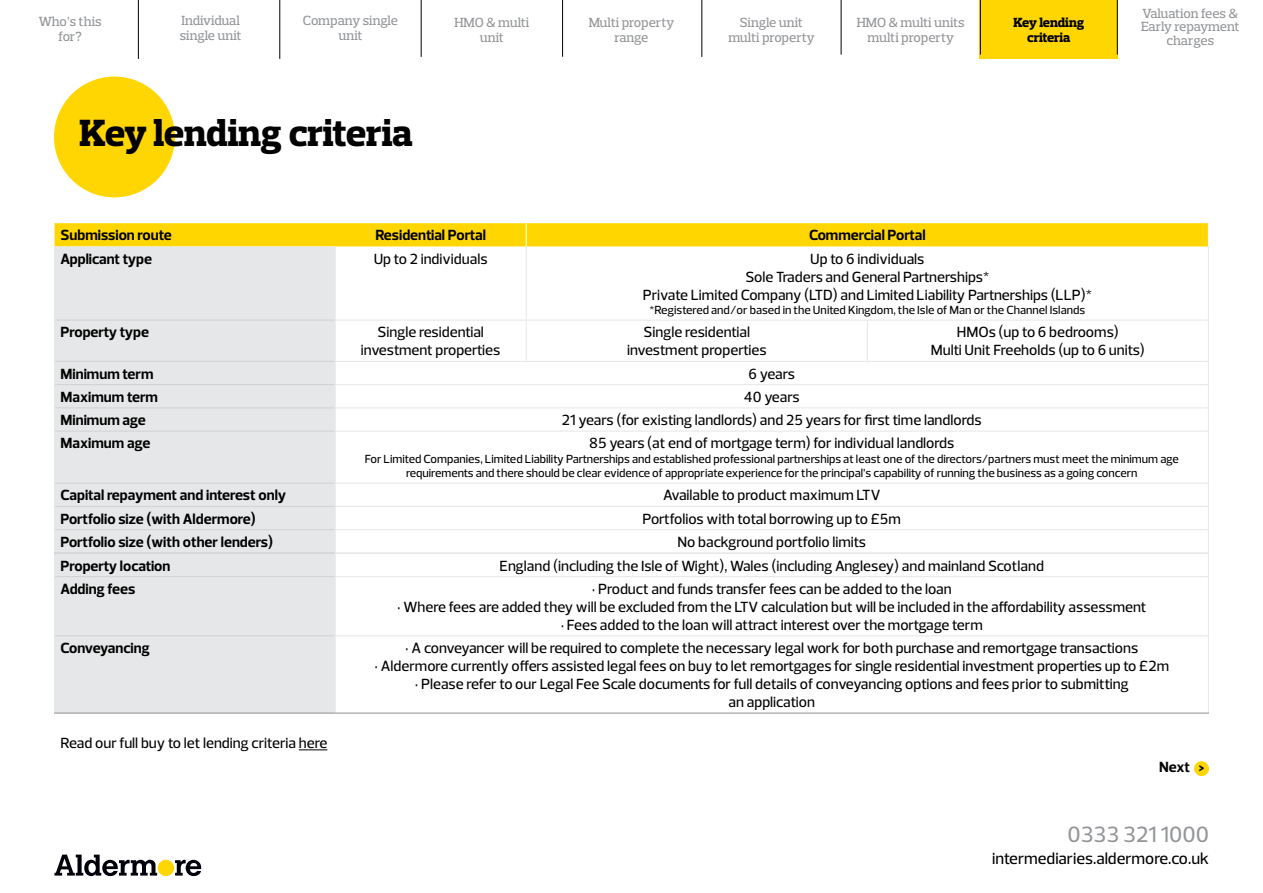
<style>
.page{position:relative;width:1263px;height:893px;background:#fff}
.page>*{position:absolute;margin:0;border:0;box-sizing:border-box;transform-origin:0 0}
.t1{font:800 38.55px "Prelo Slab";letter-spacing:-.01em;color:#000}
.t2{font:500 22.5px "Prelo";color:#939598}
.t3{font:500 16.5px "Prelo";color:#000}
.t4{font:500 15px/18px "Prelo";color:#000;text-align:center}
.t5{font:700 15px "Prelo";color:#000}
.t6{font:500 13.5px/15px "Prelo Slab";letter-spacing:-.01em;color:#939598;text-align:center}
.t7{font:800 13.5px/15px "Prelo Slab";letter-spacing:-.01em;color:#000;text-align:center}
.t8{font:500 12px/14.4px "Prelo";color:#000;text-align:center}
</style>
<div class="page">
<div style="left:158px;top:860px;width:16px;height:16px;background:#ffd600;border-radius:50%"></div>
<svg style="left:54px;top:855px;width:103px;height:21px"></svg>
<svg style="left:175px;top:860px;width:26px;height:16px"></svg>
<div style="left:54px;top:77px;width:121px;height:120px;background:#ffd602;border-radius:50%"></div>
<div style="left:1194px;top:761px;width:15px;height:15px;background:#ffd602;border-radius:50%"></div>
<div style="left:55px;top:246px;width:280px;height:237px;background:#e6e7e8"></div>
<hr style="left:54px;top:246px;width:1px;height:74px;background:#e6e7e8">
<hr style="left:335px;top:246px;width:1px;height:74px;background:#e6e7e8">
<hr style="left:526px;top:246px;width:1px;height:74px;background:#e6e7e8">
<hr style="left:1208px;top:246px;width:1px;height:74px;background:#e6e7e8">
<hr style="left:54px;top:320px;width:1px;height:41px;background:#e6e7e8">
<hr style="left:335px;top:320px;width:191px;height:1px;background:#e6e7e8">
<hr style="left:335px;top:321px;width:1px;height:40px;background:#e6e7e8">
<hr style="left:526px;top:320px;width:341px;height:1px;background:#e6e7e8">
<hr style="left:526px;top:321px;width:1px;height:40px;background:#e6e7e8">
<hr style="left:867px;top:320px;width:342px;height:1px;background:#e6e7e8">
<hr style="left:867px;top:321px;width:1px;height:40px;background:#e6e7e8">
<hr style="left:1208px;top:321px;width:1px;height:40px;background:#e6e7e8">
<hr style="left:335px;top:361px;width:191px;height:1px;background:#e6e7e8">
<hr style="left:526px;top:361px;width:341px;height:1px;background:#e6e7e8">
<hr style="left:867px;top:361px;width:342px;height:1px;background:#e6e7e8">
<hr style="left:335px;top:384px;width:191px;height:1px;background:#e6e7e8">
<hr style="left:526px;top:384px;width:341px;height:1px;background:#e6e7e8">
<hr style="left:867px;top:384px;width:342px;height:1px;background:#e6e7e8">
<svg style="left:54px;top:361px;width:1px;height:70px"></svg>
<hr style="left:335px;top:407px;width:191px;height:1px;background:#e6e7e8">
<svg style="left:335px;top:362px;width:1px;height:69px"></svg>
<hr style="left:526px;top:407px;width:341px;height:1px;background:#e6e7e8">
<hr style="left:867px;top:407px;width:342px;height:1px;background:#e6e7e8">
<svg style="left:1208px;top:362px;width:1px;height:69px"></svg>
<hr style="left:54px;top:431px;width:1px;height:52px;background:#e6e7e8">
<hr style="left:335px;top:431px;width:191px;height:1px;background:#e6e7e8">
<hr style="left:335px;top:432px;width:1px;height:51px;background:#e6e7e8">
<hr style="left:526px;top:431px;width:341px;height:1px;background:#e6e7e8">
<hr style="left:867px;top:431px;width:342px;height:1px;background:#e6e7e8">
<hr style="left:1208px;top:432px;width:1px;height:51px;background:#e6e7e8">
<hr style="left:335px;top:483px;width:191px;height:1px;background:#e6e7e8">
<hr style="left:526px;top:483px;width:341px;height:1px;background:#e6e7e8">
<hr style="left:867px;top:483px;width:342px;height:1px;background:#e6e7e8">
<hr style="left:335px;top:506px;width:191px;height:1px;background:#e6e7e8">
<hr style="left:526px;top:506px;width:341px;height:1px;background:#e6e7e8">
<hr style="left:867px;top:506px;width:342px;height:1px;background:#e6e7e8">
<hr style="left:335px;top:529px;width:191px;height:1px;background:#e6e7e8">
<hr style="left:526px;top:529px;width:341px;height:1px;background:#e6e7e8">
<hr style="left:867px;top:529px;width:342px;height:1px;background:#e6e7e8">
<hr style="left:335px;top:552px;width:191px;height:1px;background:#e6e7e8">
<hr style="left:526px;top:552px;width:341px;height:1px;background:#e6e7e8">
<hr style="left:867px;top:552px;width:342px;height:1px;background:#e6e7e8">
<hr style="left:55px;top:320px;width:280px;height:1px;background:#d1d3d4">
<hr style="left:55px;top:361px;width:280px;height:1px;background:#d1d3d4">
<hr style="left:55px;top:384px;width:280px;height:1px;background:#d1d3d4">
<hr style="left:55px;top:407px;width:280px;height:1px;background:#d1d3d4">
<hr style="left:55px;top:431px;width:280px;height:1px;background:#d1d3d4">
<div style="left:55px;top:223px;width:1154px;height:23px;background:#ffd600"></div>
<hr style="left:335px;top:553px;width:874px;height:1px;background:#e6e7e8">
<div style="left:54px;top:483px;width:282px;height:230px;background:#e6e7e8"></div>
<svg style="left:1208px;top:484px;width:1px;height:92px"></svg>
<hr style="left:54px;top:577px;width:1px;height:59px;background:#e6e7e8">
<hr style="left:335px;top:576px;width:874px;height:1px;background:#e6e7e8">
<hr style="left:335px;top:577px;width:1px;height:58px;background:#e6e7e8">
<hr style="left:1208px;top:577px;width:1px;height:58px;background:#e6e7e8">
<hr style="left:54px;top:636px;width:1px;height:77px;background:#e6e7e8">
<hr style="left:335px;top:635px;width:874px;height:1px;background:#e6e7e8">
<hr style="left:335px;top:636px;width:1px;height:77px;background:#e6e7e8">
<hr style="left:1208px;top:636px;width:1px;height:77px;background:#e6e7e8">
<hr style="left:54px;top:553px;width:281px;height:1px;background:#d1d3d4">
<hr style="left:55px;top:576px;width:280px;height:1px;background:#d1d3d4">
<hr style="left:55px;top:635px;width:280px;height:1px;background:#d1d3d4">
<hr style="left:54px;top:713px;width:281px;height:1px;background:#939598">
<hr style="left:335px;top:713px;width:874px;height:1px;background:#939598">
<svg style="left:299px;top:749px;width:28px;height:1px"></svg>
<div style="left:980px;top:0;width:138px;height:59px;background:#ffd602"></div>
<hr style="left:421px;top:0;width:1px;height:57px;background:#000">
<hr style="left:562px;top:0;width:1px;height:57px;background:#000">
<hr style="left:279px;top:0;width:1px;height:59px;background:#000">
<hr style="left:702px;top:0;width:1px;height:57px;background:#000">
<hr style="left:841px;top:0;width:1px;height:55px;background:#000">
<hr style="left:980px;top:0;width:1px;height:55px;background:#000">
<hr style="left:1117px;top:0;width:1px;height:55px;background:#000">
<hr style="left:138px;top:0;width:1px;height:59px;background:#000">
<p class="t6" style="left:303px;top:13px;width:97px">Company single unit</p>
<p class="t7" style="left:1013px;top:15px;width:72px">Key lending criteria</p>
<p class="t6" style="left:1141px;top:7px;width:100px;line-height:13.5px">Valuation fees &amp;<br>Early repayment charges</p>
<p class="t6" style="left:39px;top:14px;width:64px">Who’s this for?</p>
<p class="t6" style="left:180px;top:13px;width:63px;text-align:left">Individual single unit</p>
<p class="t6" style="left:589px;top:15px;width:87px">Multi property range</p>
<p class="t6" style="left:454px;top:15px;width:76px">HMO &amp; multi unit</p>
<p class="t6" style="left:728px;top:15px;width:88px">Single unit multi property</p>
<p class="t6" style="left:857px;top:15px;width:109px">HMO &amp; multi units multi property</p>
<h1 class="t1" style="left:80px;top:110px;width:335px">Key lending criteria</h1>
<p class="t5" style="left:61px;top:226px;width:113px">Submission route</p>
<p class="t5" style="left:375px;top:226px;width:112px">Residential Portal</p>
<p class="t5" style="left:809px;top:226px;width:118px">Commercial Portal</p>
<p class="t5" style="left:61px;top:249px;width:93px">Applicant type</p>
<p class="t4" style="left:374px;top:250px;width:115px">Up to 2 individuals</p>
<p class="t4" style="left:643px;top:250px;width:451px">Up to 6 individuals<br>Sole Traders and General Partnerships*<br>Private Limited Company (LTD) and Limited Liability Partnerships (LLP)*</p>
<p class="t8" style="left:649px;top:303px;width:437px">*Registered and/or based in the United Kingdom, the Isle of Man or the Channel Islands</p>
<p class="t5" style="left:61px;top:323px;width:90px">Property type</p>
<p class="t4" style="left:361px;top:323px;width:141px">Single residential investment properties</p>
<p class="t4" style="left:627px;top:323px;width:141px">Single residential investment properties</p>
<p class="t4" style="left:931px;top:323px;width:215px">HMOs (up to 6 bedrooms)<br>Multi Unit Freeholds (up to 6 units)</p>
<p class="t5" style="left:61px;top:364px;width:94px">Minimum term</p>
<p class="t4" style="left:748px;top:365px;width:48px">6 years</p>
<p class="t5" style="left:61px;top:388px;width:99px">Maximum term</p>
<p class="t4" style="left:744px;top:388px;width:57px">40 years</p>
<p class="t5" style="left:61px;top:411px;width:87px">Minimum age</p>
<p class="t4" style="left:562px;top:411px;width:421px">21 years (for existing landlords) and 25 years for first time landlords</p>
<p class="t5" style="left:61px;top:434px;width:91px">Maximum age</p>
<p class="t4" style="left:589px;top:434px;width:367px">85 years (at end of mortgage term) for individual landlords</p>
<p class="t8" style="left:365px;top:452px;width:816px">For Limited Companies, Limited Liability Partnerships and established professional partnerships at least one of the directors/partners must meet the minimum age requirements and there should be clear evidence of appropriate experience for the principal’s capability of running the business as a going concern</p>
<p class="t5" style="left:61px;top:486px;width:227px">Capital repayment and interest only</p>
<p class="t4" style="left:663px;top:486px;width:219px">Available to product maximum LTV</p>
<p class="t5" style="left:61px;top:509px;width:197px">Portfolio size (with Aldermore)</p>
<p class="t4" style="left:643px;top:510px;width:260px">Portfolios with total borrowing up to £5m</p>
<p class="t5" style="left:61px;top:533px;width:214px">Portfolio size (with other lenders)</p>
<p class="t4" style="left:677px;top:533px;width:190px">No background portfolio limits</p>
<p class="t5" style="left:61px;top:556px;width:111px">Property location</p>
<p class="t4" style="left:500px;top:557px;width:546px">England (including the Isle of Wight), Wales (including Anglesey) and mainland Scotland</p>
<p class="t5" style="left:61px;top:580px;width:76px">Adding fees</p>
<p class="t4" style="left:592px;top:580px;width:361px">• Product and funds transfer fees can be added to the loan</p>
<p class="t4" style="left:397px;top:598px;width:751px">• Where fees are added they will be excluded from the LTV calculation but will be included in the affordability assessment</p>
<p class="t4" style="left:561px;top:616px;width:424px">• Fees added to the loan will attract interest over the mortgage term</p>
<p class="t5" style="left:61px;top:639px;width:91px">Conveyancing</p>
<p class="t4" style="left:405px;top:639px;width:734px">• A conveyancer will be required to complete the necessary legal work for both purchase and remortgage transactions</p>
<p class="t4" style="left:374px;top:657px;width:796px">• Aldermore currently offers assisted legal fees on buy to let remortgages for single residential investment properties up to £2m</p>
<p class="t4" style="left:415px;top:675px;width:715px">• Please refer to our Legal Fee Scale documents for full details of conveyancing options and fees prior to submitting an application</p>
<p class="t4" style="left:61px;top:734px;width:268px">Read our full buy to let lending criteria here</p>
<p class="t5" style="left:1159px;top:758px;width:47px">Next &gt;</p>
<h2 class="t2" style="left:1067px;top:820px;width:143px">0333 321 1000</h2>
<p class="t3" style="left:992px;top:848px;width:218px">intermediaries.aldermore.co.uk</p>
</div>
